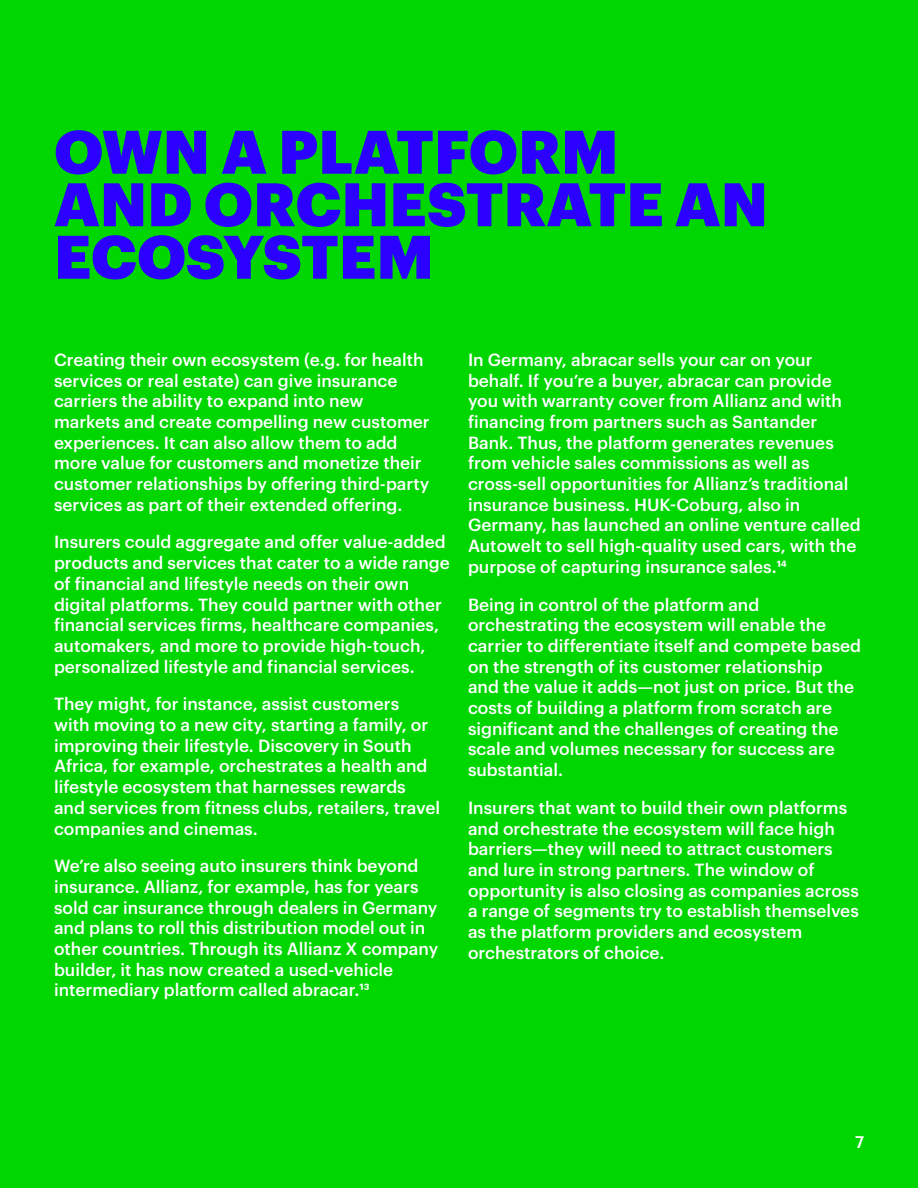
<style>
.page{position:relative;width:918px;height:1188px;background:#00d600}
.page>*{position:absolute;margin:0;border:0;box-sizing:border-box;transform-origin:0 0}
.Heading{font:900 60px/52.5px "Graphik";letter-spacing:.005em;color:#2b00ff}
.Body_Copy{font:500 17.25px/20.7px "Graphik";color:#fff}
.t1{font:500 16.5px "Graphik";color:#fff}
</style>
<div class="page">
<p class="Heading" style="left:54px;top:120px;width:715px">OWN A PLATFORM<br>AND ORCHESTRATE AN<br>ECOSYSTEM</p>
<p class="Body_Copy" style="left:54px;top:348px;width:377px">Creating their own ecosystem (e.g. for health services or real estate) can give insurance carriers the ability to expand into new markets and create compelling new customer experiences. It can also allow them to add more value for customers and monetize their customer relationships by offering third-party services as part of their extended offering.</p>
<p class="Body_Copy" style="left:54px;top:530px;width:397px">Insurers could aggregate and offer value-added products and services that cater to a wide range of financial and lifestyle needs on their own digital platforms. They could partner with other financial services firms, healthcare companies, automakers, and more to provide high-touch, personalized lifestyle and financial services.</p>
<p class="Body_Copy" style="left:54px;top:692px;width:388px">They might, for instance, assist customers<br>with moving to a new city, starting a family, or improving their lifestyle. Discovery in South Africa, for example, orchestrates a health and lifestyle ecosystem that harnesses rewards and services from fitness clubs, retailers, travel companies and cinemas.</p>
<p class="Body_Copy" style="left:54px;top:854px;width:386px">We’re also seeing auto insurers think beyond insurance. Allianz, for example, has for years sold car insurance through dealers in Germany and plans to roll this distribution model out in other countries. Through its Allianz X company builder, it has now created a used-vehicle intermediary platform called abracar.13</p>
<p class="Body_Copy" style="left:468px;top:348px;width:394px">In Germany, abracar sells your car on your behalf. If you’re a buyer, abracar can provide you with warranty cover from Allianz and with financing from partners such as Santander Bank. Thus, the platform generates revenues from vehicle sales commissions as well as cross-sell opportunities for Allianz’s traditional insurance business. HUK-Coburg, also in Germany, has launched an online venture called Autowelt to sell high-quality used cars, with the purpose of capturing insurance sales.14</p>
<p class="Body_Copy" style="left:468px;top:592px;width:395px">Being in control of the platform and orchestrating the ecosystem will enable the carrier to differentiate itself and compete based on the strength of its customer relationship<br>and the value it adds—not just on price. But the costs of building a platform from scratch are significant and the challenges of creating the scale and volumes necessary for success are substantial.</p>
<p class="Body_Copy" style="left:468px;top:796px;width:393px">Insurers that want to build their own platforms and orchestrate the ecosystem will face high barriers—they will need to attract customers and lure in strong partners. The window of opportunity is also closing as companies across a range of segments try to establish themselves as the platform providers and ecosystem orchestrators of choice.</p>
<p class="t1" style="left:855px;top:1129px;width:10px">7</p>
</div>
